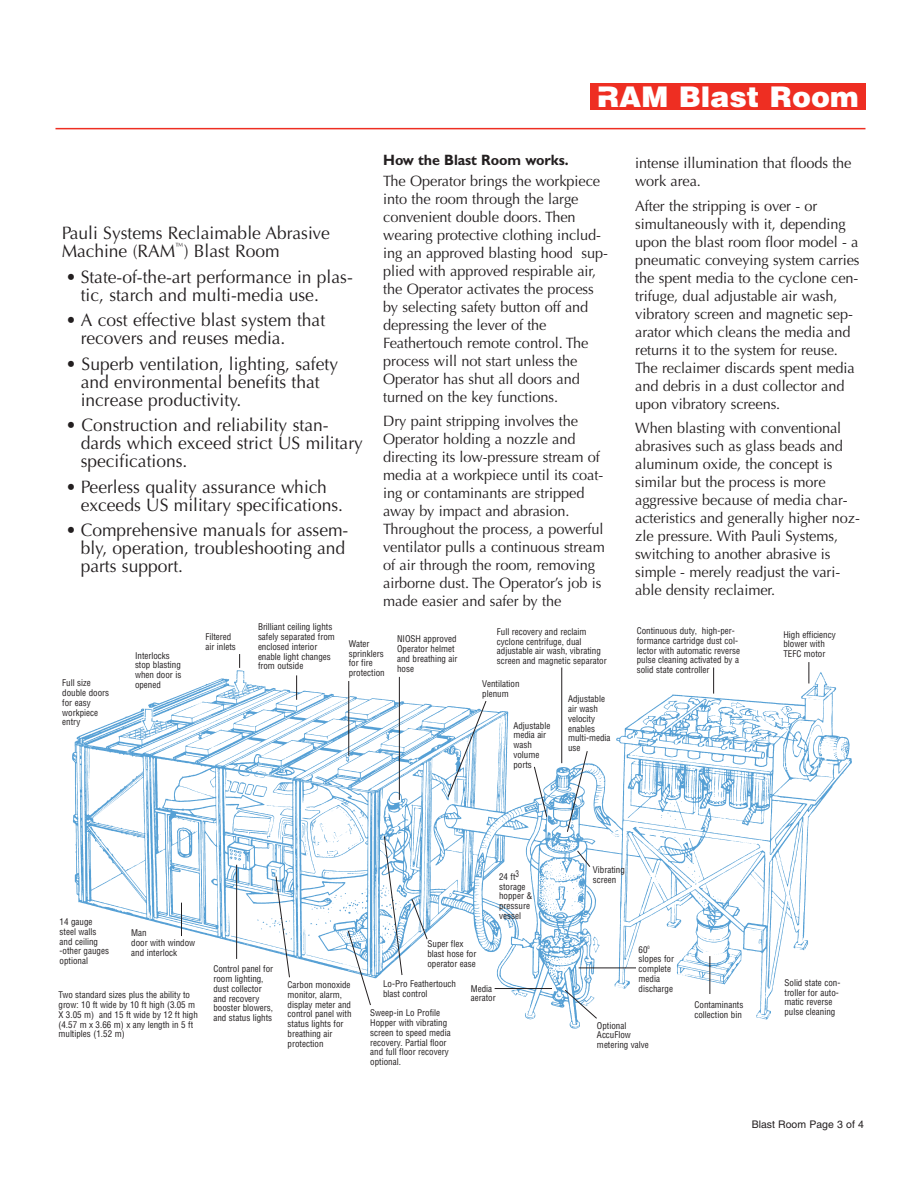
<style>
.page{position:relative;width:918px;height:1188px;background:#fff}
.page>*{position:absolute;margin:0;border:0;box-sizing:border-box;transform-origin:0 0}
.t1{font:900 28.5px "Helvetica";color:#fff}
.t2{font:18px/18px "Optima";color:#231f20}
.t3{font:15px/18px "Optima";letter-spacing:-.005em;color:#231f20}
.t4{font:700 15px "Gill Sans";letter-spacing:-.005em;color:#231f20;scale:.95 1}
.t5{font:10.5px "Helvetica";color:#231f20}
.t6{font:condensed 9px/9.8px "Helvetica";color:#231f20}
.t7{font:9px "Optima";color:#231f20}
</style>
<div class="page">
<hr style="left:56px;top:128px;width:810px;height:1px;background:#ee2e22">
<img style="left:72px;top:654px;width:780px;height:375px">
<hr style="left:561px;top:668px;width:1px;height:95px;background:#231f20">
<svg style="left:533px;top:766px;width:15px;height:52px"></svg>
<svg style="left:566px;top:750px;width:22px;height:83px"></svg>
<hr style="left:399px;top:677px;width:1px;height:123px;background:#231f20">
<hr style="left:348px;top:681px;width:1px;height:75px;background:#231f20">
<svg style="left:296px;top:675px;width:1px;height:25px"></svg>
<svg style="left:239px;top:654px;width:1px;height:14px"></svg>
<hr style="left:181px;top:903px;width:1px;height:33px;background:#231f20">
<hr style="left:236px;top:865px;width:1px;height:94px;background:#231f20">
<svg style="left:275px;top:876px;width:15px;height:102px"></svg>
<svg style="left:347px;top:930px;width:24px;height:76px"></svg>
<svg style="left:384px;top:835px;width:19px;height:141px"></svg>
<svg style="left:411px;top:898px;width:17px;height:42px"></svg>
<svg style="left:447px;top:700px;width:40px;height:98px"></svg>
<hr style="left:495px;top:988px;width:57px;height:1px;background:#231f20">
<svg style="left:564px;top:989px;width:34px;height:30px"></svg>
<hr style="left:579px;top:968px;width:57px;height:1px;background:#231f20">
<svg style="left:576px;top:850px;width:15px;height:18px"></svg>
<hr style="left:710px;top:956px;width:1px;height:38px;background:#231f20">
<svg style="left:713px;top:668px;width:1px;height:26px"></svg>
<svg style="left:808px;top:662px;width:1px;height:21px"></svg>
<div style="left:590px;top:83px;width:275px;height:27px;background:#ee2e22"></div>
<h2 class="t2" style="left:62px;top:224px;width:270px">Pauli Systems Reclaimable Abrasive<br>Machine (RAM</h2>
<p class="t7" style="left:175px;top:240px;width:10px">™</p>
<h2 class="t2" style="left:184px;top:242px;width:98px">) Blast Room</h2>
<h2 class="t2" style="left:81px;top:268px;width:274px;text-indent:-15px">• State-of-the-art performance in plas&shy;tic, starch and multi-media use.</h2>
<h2 class="t2" style="left:81px;top:311px;width:246px;text-indent:-15px">• A cost effective blast system that recovers and reuses media.</h2>
<h2 class="t2" style="left:81px;top:355px;width:259px;text-indent:-15px">• Superb ventilation, lighting, safety and environmental benefits that increase productivity.</h2>
<h2 class="t2" style="left:81px;top:416px;width:284px;text-indent:-15px">• Construction and reliability stan&shy;dards which exceed strict US military specifications.</h2>
<h2 class="t2" style="left:81px;top:478px;width:264px;text-indent:-15px">• Peerless quality assurance which exceeds US military specifications.</h2>
<h2 class="t2" style="left:81px;top:521px;width:269px;text-indent:-15px">• Comprehensive manuals for assem&shy;bly, operation, troubleshooting and parts support.</h2>
<h1 class="t1" style="left:597px;top:80px;width:263px">RAM Blast Room</h1>
<h3 class="t4" style="left:383px;top:154px;width:197px">How the Blast Room works.</h3>
<p class="t3" style="left:383px;top:172px;width:226px">The Operator brings the workpiece into the room through the large convenient double doors. Then wearing protective clothing includ&shy;ing an approved blasting hood sup&shy;plied with approved respirable air, the Operator activates the process by selecting safety button off and depressing the lever of the<br>Feathertouch remote control. The process will not start unless the<br>Operator has shut all doors and turned on the key functions.</p>
<p class="t3" style="left:383px;top:413px;width:223px">Dry paint stripping involves the Operator holding a nozzle and directing its low-pressure stream of media at a workpiece until its coat&shy;ing or contaminants are stripped away by impact and abrasion.<br>Throughout the process, a powerful ventilator pulls a continuous stream of air through the room, removing airborne dust. The Operator’s job is made easier and safer by the</p>
<h3 class="t3" style="left:635px;top:154px;width:218px">intense illumination that floods the work area.</h3>
<p class="t3" style="left:635px;top:197px;width:226px">After the stripping is over - or simultaneously with it, depending upon the blast room floor model - a pneumatic conveying system carries the spent media to the cyclone cen&shy;trifuge, dual adjustable air wash, vibratory screen and magnetic sep&shy;arator which cleans the media and returns it to the system for reuse.<br>The reclaimer discards spent media and debris in a dust collector and upon vibratory screens.</p>
<p class="t3" style="left:635px;top:419px;width:226px">When blasting with conventional abrasives such as glass beads and aluminum oxide, the concept is similar but the process is more aggressive because of media char&shy;acteristics and generally higher noz&shy;zle pressure. With Pauli Systems, switching to another abrasive is simple - merely readjust the vari&shy;able density reclaimer.</p>
<p class="t6" style="left:135px;top:651px;width:48px">Interlocks stop blasting when door is</p>
<p class="t6" style="left:62px;top:678px;width:30px">Full size</p>
<p class="t6" style="left:135px;top:680px;width:27px">opened</p>
<p class="t6" style="left:62px;top:688px;width:48px">double doors for easy workpiece entry</p>
<p class="t6" style="left:206px;top:632px;width:32px">Filtered air inlets</p>
<p class="t6" style="left:258px;top:622px;width:78px">Brilliant ceiling lights safely separated from enclosed interior enable light changes from outside</p>
<p class="t6" style="left:349px;top:639px;width:37px">Water sprinklers for fire protection</p>
<p class="t6" style="left:397px;top:634px;width:62px">NIOSH approved<br>Operator helmet and breathing air hose</p>
<p class="t6" style="left:497px;top:627px;width:111px">Full recovery and reclaim cyclone centrifuge, dual adjustable air wash, vibrating screen and magnetic separator</p>
<p class="t6" style="left:482px;top:679px;width:39px">Ventilation plenum</p>
<p class="t6" style="left:513px;top:721px;width:38px">Adjustable media air wash volume ports</p>
<p class="t6" style="left:568px;top:694px;width:44px">Adjustable air wash velocity enables multi-media use</p>
<p class="t6" style="left:637px;top:626px;width:105px">Continuous duty, high-per&shy;formance cartridge dust col&shy;lector with automatic reverse pulse cleaning activated by a solid state controller</p>
<p class="t6" style="left:783px;top:630px;width:54px">High efficiency blower with<br>TEFC motor</p>
<p class="t6" style="left:60px;top:917px;width:51px">14 gauge steel walls and ceiling -other gauges optional</p>
<p class="t6" style="left:58px;top:990px;width:141px">Two standard sizes plus the ability to grow: 10 ft wide by 10 ft high (3.05 m<br>X 3.05 m) and 15 ft wide by 12 ft high (4.57 m x 3.66 m) x any length in 5 ft multiples (1.52 m)</p>
<p class="t6" style="left:131px;top:928px;width:65px">Man<br>door with window and interlock</p>
<p class="t6" style="left:213px;top:964px;width:61px">Control panel for room lighting, dust collector and recovery booster blowers, and status lights</p>
<p class="t6" style="left:288px;top:980px;width:65px">Carbon monoxide monitor, alarm, display meter and control panel with status lights for breathing air protection</p>
<p class="t6" style="left:499px;top:872px;width:35px">24 ft3 storage hopper &amp; pressure vessel</p>
<p class="t6" style="left:428px;top:939px;width:50px">Super flex blast hose for operator ease</p>
<p class="t6" style="left:383px;top:979px;width:74px">Lo-Pro Feathertouch blast control</p>
<p class="t6" style="left:370px;top:1008px;width:82px">Sweep-in Lo Profile<br>Hopper with vibrating screen to speed media recovery. Partial floor and full floor recovery optional.</p>
<p class="t6" style="left:471px;top:984px;width:26px">Media aerator</p>
<p class="t6" style="left:593px;top:865px;width:33px">Vibrating screen</p>
<p class="t6" style="left:639px;top:945px;width:37px">60<sup>0 </sup>slopes for complete media discharge</p>
<p class="t6" style="left:597px;top:1021px;width:53px">Optional<br>AccuFlow metering valve</p>
<p class="t6" style="left:694px;top:1000px;width:50px">Contaminants collection bin</p>
<p class="t6" style="left:784px;top:978px;width:57px">Solid state con&shy;troller for auto&shy;matic reverse pulse cleaning</p>
<p class="t5" style="left:752px;top:1121px;width:114px">Blast Room Page 3 of 4</p>
</div>
